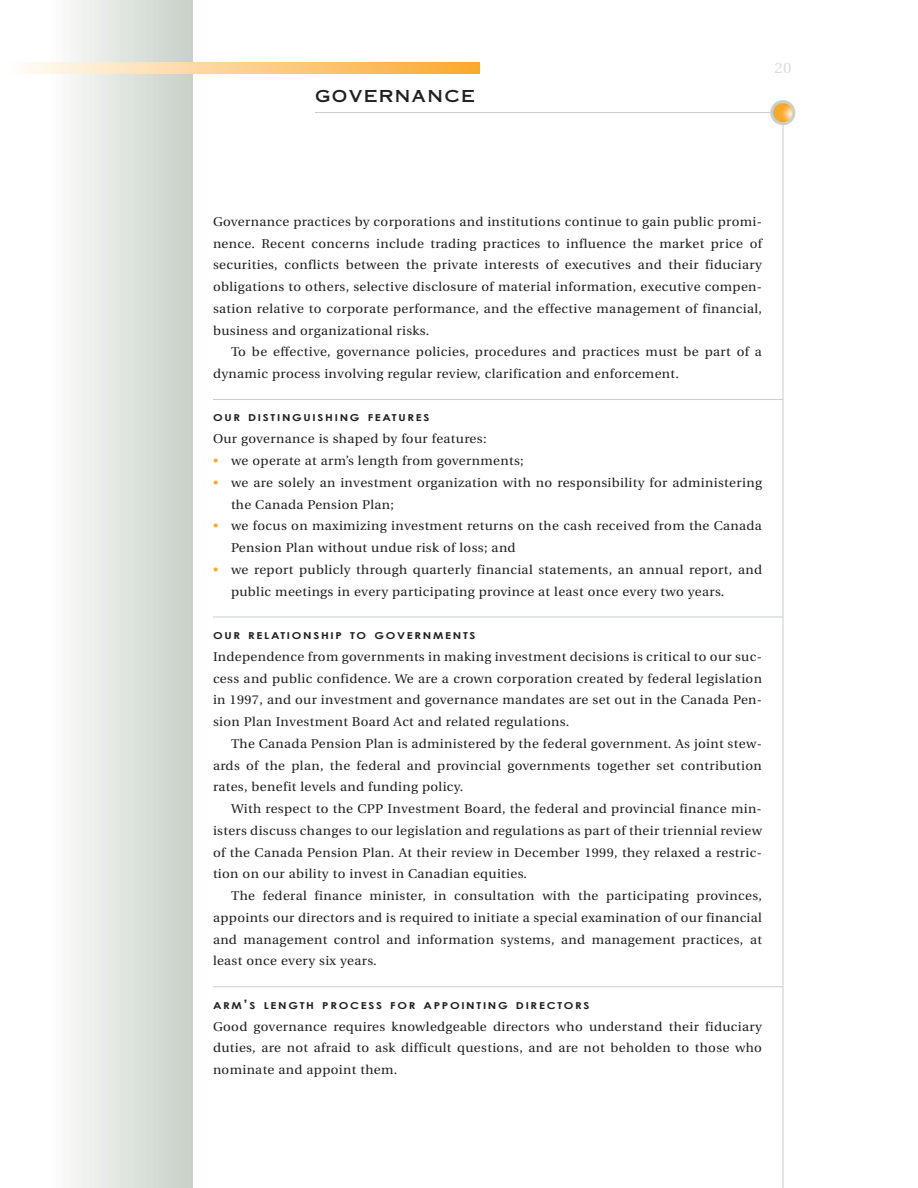
<style>
.page{position:relative;width:918px;height:1188px;background:#fff}
.page>*{position:absolute;margin:0;border:0;box-sizing:border-box;transform-origin:0 0}
.t1{font:16.5px "Copperplate Thirty One AB";letter-spacing:.08em;color:#231f20}
.t2{font:15px "Utopia";color:#d7dfda;scale:1.05 1}
.t3{font:12.75px/21.8px "Utopia";letter-spacing:.025em;color:#231f20;text-align:justify;scale:1.05 1}
.t4{font:700 9.6px "Century Gothic";letter-spacing:.15em;color:#231f20;scale:1.2 1}
.s1{color:#faa92a}
.s2{font-size:12.75px}
</style>
<div class="page">
<hr style="left:213px;top:399px;width:570px;height:1px;background:#c8d0c8">
<hr style="left:213px;top:617px;width:570px;height:1px;background:#c8d0c8">
<hr style="left:213px;top:987px;width:570px;height:1px;background:#c8d0c8">
<svg style="left:315px;top:112px;width:468px;height:1075px"></svg>
<div style="left:770px;top:100px;width:25px;height:25px;background:#c8d0c8;border-radius:50%"></div>
<img style="left:773px;top:103px;width:19px;height:19px">
<svg style="left:13px;top:62px;width:467px;height:12px;background:#fdd190"></svg>
<p class="t1" style="left:315px;top:86px;width:161px">GOVERNANCE</p>
<p class="t2" style="left:774px;top:62px;width:18px">20</p>
<p class="t3" style="left:213px;top:212px;width:525px">Governance practices by corporations and institutions continue to gain public promi&shy;nence. Recent concerns include trading practices to influence the market price of securities, conflicts between the private interests of executives and their fiduciary obligations to others, selective disclosure of material information, executive compen&shy;sation relative to corporate performance, and the effective management of financial, business and organizational risks.</p>
<p class="t3" style="left:213px;top:342px;width:524px;text-indent:18px">To be effective, governance policies, procedures and practices must be part of a dynamic process involving regular review, clarification and enforcement.</p>
<p class="t4" style="left:213px;top:414px;width:182px">OUR DISTINGUISHING FEATURES</p>
<p class="t3" style="left:213px;top:429px;width:262px">Our governance is shaped by four features:</p>
<p class="t3" style="left:213px;top:451px;width:297px"><span class="s1">•</span> we operate at arm’s length from governments;</p>
<p class="t3" style="left:231px;top:473px;width:507px;text-indent:-18px"><span class="s1">•</span> we are solely an investment organization with no responsibility for administering the Canada Pension Plan;</p>
<p class="t3" style="left:231px;top:516px;width:507px;text-indent:-18px"><span class="s1">•</span> we focus on maximizing investment returns on the cash received from the Canada<br>Pension Plan without undue risk of loss; and</p>
<p class="t3" style="left:231px;top:560px;width:507px;text-indent:-18px"><span class="s1">•</span> we report publicly through quarterly financial statements, an annual report, and public meetings in every participating province at least once every two years.</p>
<p class="t4" style="left:213px;top:632px;width:220px">OUR RELATIONSHIP TO GOVERNMENTS</p>
<p class="t3" style="left:213px;top:647px;width:525px">Independence from governments in making investment decisions is critical to our suc&shy;cess and public confidence. We are a crown corporation created by federal legislation in 1997, and our investment and governance mandates are set out in the Canada Pen&shy;sion Plan Investment Board Act and related regulations.</p>
<p class="t3" style="left:213px;top:734px;width:524px;text-indent:18px">The Canada Pension Plan is administered by the federal government. As joint stew&shy;ards of the plan, the federal and provincial governments together set contribution rates, benefit levels and funding policy.</p>
<p class="t3" style="left:213px;top:799px;width:524px;text-indent:18px">With respect to the CPP Investment Board, the federal and provincial finance min&shy;isters discuss changes to our legislation and regulations as part of their triennial review of the Canada Pension Plan. At their review in December 1999, they relaxed a restric&shy;tion on our ability to invest in Canadian equities.</p>
<p class="t3" style="left:213px;top:886px;width:524px;text-indent:18px">The federal finance minister, in consultation with the participating provinces, appoints our directors and is required to initiate a special examination of our financial and management control and information systems, and management practices, at least once every six years.</p>
<p class="t4" style="left:213px;top:1002px;width:315px">ARM<span class="s2">’</span>S LENGTH PROCESS FOR APPOINTING DIRECTORS</p>
<p class="t3" style="left:213px;top:1016px;width:524px">Good governance requires knowledgeable directors who understand their fiduciary duties, are not afraid to ask difficult questions, and are not beholden to those who nominate and appoint them.</p>
</div>
